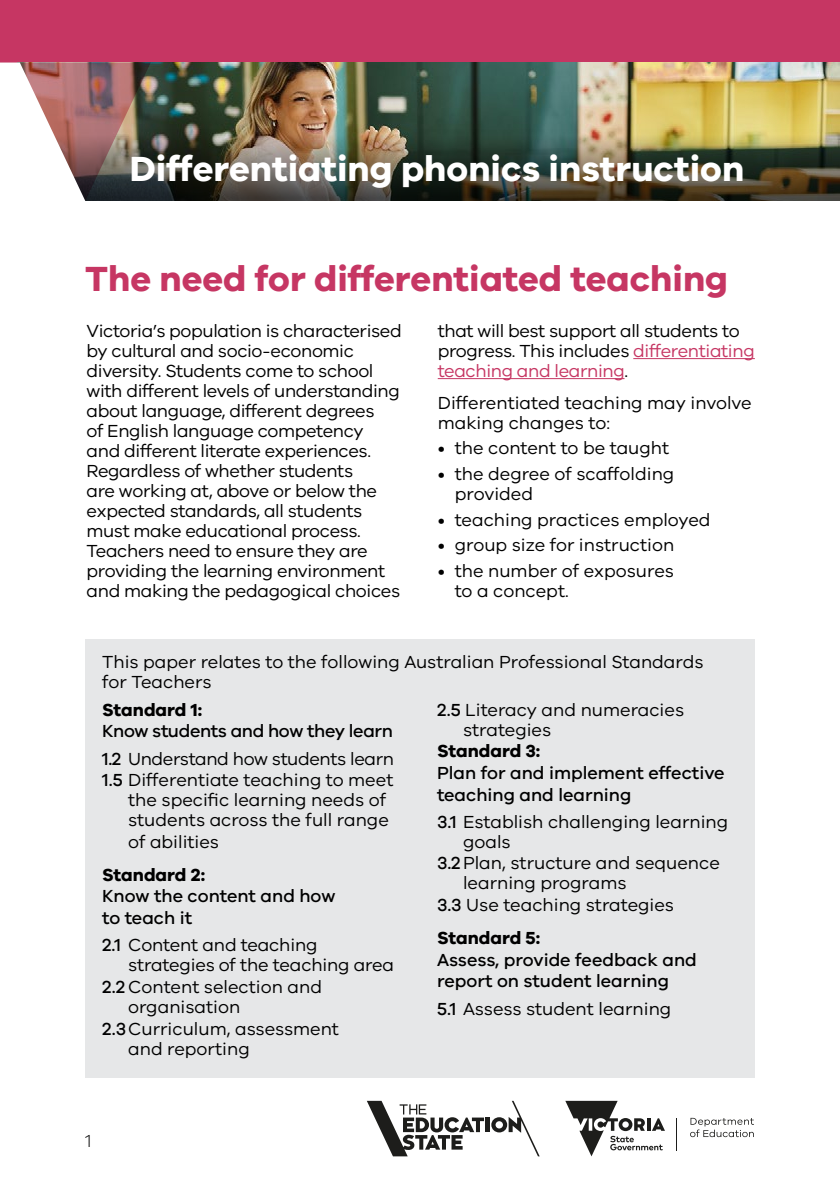
<style>
.page{position:relative;width:840px;height:1191px;background:#fff}
.page>*{position:absolute;margin:0;border:0;box-sizing:border-box;transform-origin:0 0}
.t1{font:700 36px "VIC";color:#fff}
.t2{font:700 36px "VIC";color:#c63663}
.t3{font:18px/20px "VIC";letter-spacing:-.015em;color:#000}
.t4{font:500 18px/21.6px "VIC";color:#000}
.t5{font:500 18px/27.2px "VIC";letter-spacing:-.02em;color:#000}
.t6{font:700 18px "VIC";color:#000}
.t7{font:300 18px "VIC";color:#000}
.s1{color:#c63663}
.s2{font-weight:400}
.s3{font-weight:500}
</style>
<div class="page">
<hr style="left:485px;top:1117px;width:4px;height:15px;background:#1d1d1b">
<svg style="left:491px;top:1100px;width:48px;height:56px"></svg>
<svg style="left:367px;top:1100px;width:116px;height:56px"></svg>
<hr style="left:676px;top:1117px;width:1px;height:33px;background:#1d1d1b">
<svg style="left:565px;top:1100px;width:99px;height:56px"></svg>
<svg style="left:690px;top:1117px;width:63px;height:20px"></svg>
<div style="left:0;top:0;width:839px;height:62px;background:#c63663"></div>
<img style="left:151px;top:62px;width:688px;height:67px">
<img style="left:151px;top:129px;width:688px;height:71px">
<img style="left:0;top:62px;width:151px;height:139px">
<div style="left:85px;top:639px;width:669px;height:438px;background:#e6e7e8"></div>
<hr style="left:633px;top:358px;width:121px;height:1px;background:#c63663">
<hr style="left:437px;top:378px;width:187px;height:1px;background:#c63663">
<h1 class="t1" style="left:130px;top:147px;width:615px">Differentiating phonics instruction</h1>
<h1 class="t2" style="left:85px;top:257px;width:644px">The need for differentiated teaching</h1>
<p class="t3" style="left:86px;top:321px;width:316px">Victoria’s population is characterised by cultural and socio-economic diversity. Students come to school with different levels of understanding about language, different degrees<br>of English language competency and different literate experiences.<br>Regardless of whether students<br>are working at, above or below the expected standards, all students must make educational process.<br>Teachers need to ensure they are providing the learning environment and making the pedagogical choices</p>
<p class="t3" style="left:437px;top:321px;width:318px">that will best support all students to progress. This includes <span class="s1">differentiating teaching and learning</span>.</p>
<p class="t3" style="left:437px;top:392px;width:315px">Differentiated teaching may involve making changes to:</p>
<p class="t3" style="left:437px;top:438px;width:233px">• the content to be taught</p>
<p class="t3" style="left:454px;top:463px;width:221px;text-indent:-17px">• the degree of scaffolding provided</p>
<p class="t3" style="left:437px;top:509px;width:274px">• teaching practices employed</p>
<p class="t3" style="left:437px;top:535px;width:238px">• group size for instruction</p>
<p class="t3" style="left:454px;top:560px;width:220px;text-indent:-17px">• the number of exposures to a concept.</p>
<p class="t3" style="left:102px;top:652px;width:602px">This paper relates to the following Australian Professional Standards for Teachers</p>
<p class="t6" style="left:102px;top:698px;width:101px">Standard 1:</p>
<p class="t5" style="left:102px;top:717px;width:293px">Know students and how they learn<br>1.2 <span class="s2">Understand how students learn</span></p>
<p class="t3" style="left:128px;top:769px;width:266px;line-height:20.6px;text-indent:-26px"><span class="s3">1.5</span> Differentiate teaching to meet the specific learning needs of students across the full range of abilities</p>
<p class="t6" style="left:102px;top:863px;width:105px">Standard 2:</p>
<p class="t4" style="left:102px;top:885px;width:235px">Know the content and how to teach it</p>
<p class="t3" style="left:102px;top:934px;width:217px"><span class="s3">2.1</span> Content and teaching</p>
<p class="t3" style="left:128px;top:954px;width:267px">strategies of the teaching area</p>
<p class="t3" style="left:102px;top:976px;width:221px"><span class="s3">2.2</span> Content selection and</p>
<p class="t3" style="left:128px;top:996px;width:113px">organisation</p>
<p class="t3" style="left:102px;top:1018px;width:238px"><span class="s3">2.3</span>Curriculum, assessment</p>
<p class="t3" style="left:128px;top:1038px;width:123px">and reporting</p>
<p class="t3" style="left:463px;top:699px;width:222px;text-indent:-26px"><span class="s3">2.5</span> Literacy and numeracies strategies</p>
<p class="t6" style="left:437px;top:740px;width:105px">Standard 3:</p>
<p class="t4" style="left:437px;top:761px;width:289px">Plan for and implement effective teaching and learning</p>
<p class="t3" style="left:437px;top:811px;width:292px"><span class="s3">3.1</span> Establish challenging learning</p>
<p class="t3" style="left:463px;top:831px;width:49px">goals</p>
<p class="t3" style="left:437px;top:853px;width:284px"><span class="s3">3.2</span>Plan, structure and sequence</p>
<p class="t3" style="left:463px;top:873px;width:165px">learning programs</p>
<p class="t3" style="left:437px;top:894px;width:238px"><span class="s3">3.3</span> Use teaching strategies</p>
<p class="t6" style="left:437px;top:926px;width:105px">Standard 5:</p>
<p class="t4" style="left:437px;top:948px;width:261px">Assess, provide feedback and report on student learning</p>
<p class="t3" style="left:437px;top:998px;width:236px"><span class="s3">5.1</span> Assess student learning</p>
<p class="t7" style="left:85px;top:1129px;width:8px">1</p>
</div>
